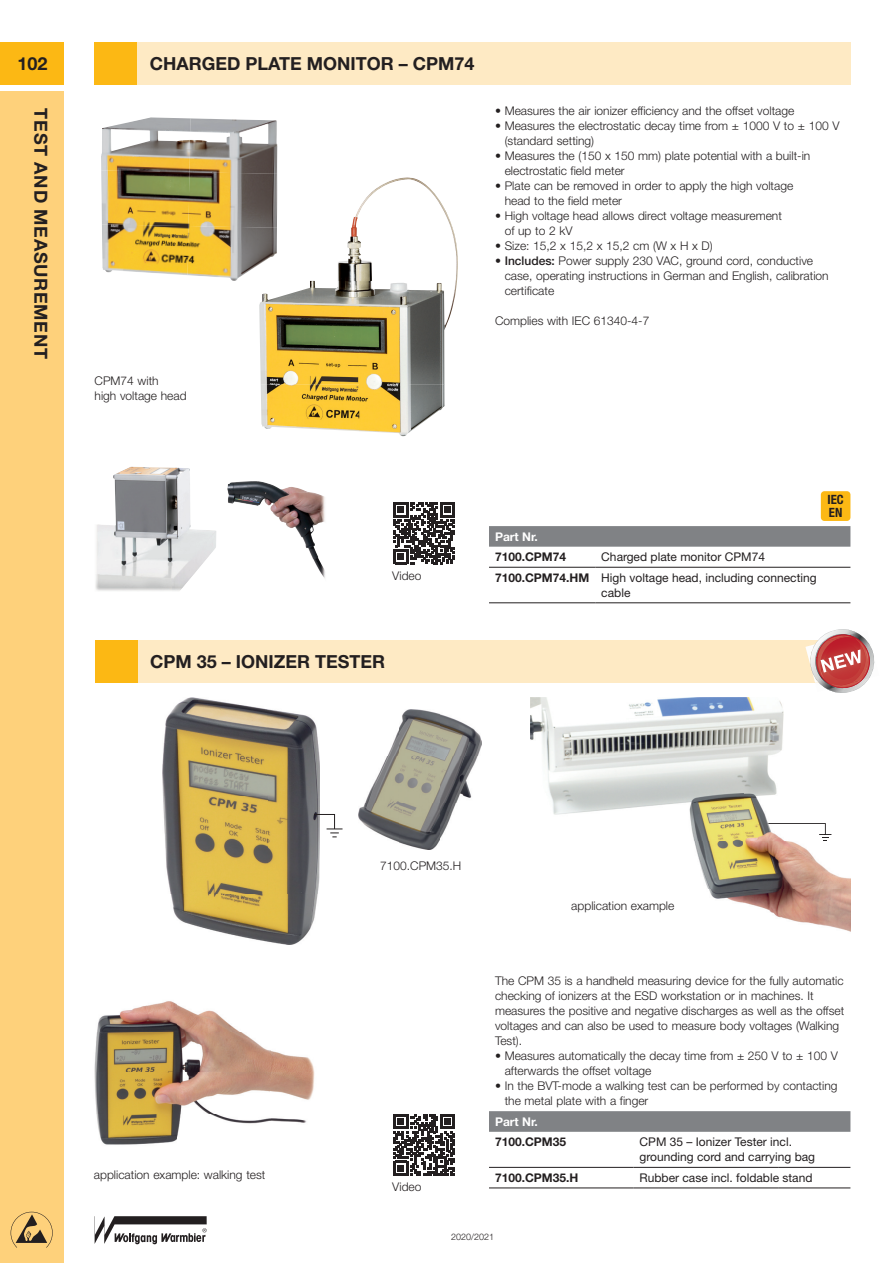
<style>
.page{position:relative;width:893px;height:1263px;background:#fff}
.page>*{position:absolute;margin:0;border:0;box-sizing:border-box;transform-origin:0 0}
.t1{font:700 18px "Helvetica Neue LT Std";color:#231f20}
.t2{font:700 18px "Helvetica Neue LT Std";letter-spacing:.04em;color:#231f20}
.t3{font:700 condensed 12.75px/12.8px "Helvetica Neue LT Std";color:#231f20}
.t4{font:300 12px/15px "Helvetica Neue LT Std";color:#231f20}
.t5{font:12px/20.5px "Helvetica Neue LT Std";color:#231f20}
.t6{font:700 12px "Helvetica Neue LT Std";color:#231f20}
.t7{font:700 12px "Helvetica Neue LT Std";color:#fff}
.t8{font:300 9px "Helvetica Neue LT Std";color:#231f20}
.s1{font-weight:500}
.s2{font-weight:700}
</style>
<div class="page">
<div style="left:0;top:91px;width:64px;height:1172px;background:#fed17b"></div>
<svg style="left:11px;top:1212px;width:42px;height:36px"></svg>
<div style="left:0;top:43px;width:64px;height:42px;background:#fcb814"></div>
<svg style="left:95px;top:1216px;width:112px;height:28px"></svg>
<img style="left:101px;top:117px;width:88px;height:53px">
<img style="left:189px;top:118px;width:89px;height:56px">
<img style="left:101px;top:170px;width:89px;height:54px">
<img style="left:188px;top:172px;width:89px;height:54px">
<img style="left:102px;top:224px;width:87px;height:51px">
<img style="left:187px;top:226px;width:90px;height:55px">
<svg style="left:386px;top:180px;width:7px;height:3px"></svg>
<img style="left:409px;top:178px;width:49px;height:207px">
<img style="left:259px;top:281px;width:100px;height:104px">
<img style="left:359px;top:281px;width:50px;height:155px">
<img style="left:261px;top:384px;width:98px;height:47px">
<img style="left:409px;top:384px;width:35px;height:48px">
<img style="left:95px;top:467px;width:230px;height:124px">
<div style="left:95px;top:43px;width:755px;height:42px;background:#feeac4"></div>
<div style="left:95px;top:43px;width:42px;height:42px;background:#fcb814"></div>
<div style="left:821px;top:491px;width:29px;height:30px;background:#fcb814;border-radius:4px"></div>
<div style="left:95px;top:640px;width:755px;height:43px;background:#feeac4"></div>
<div style="left:95px;top:640px;width:42px;height:43px;background:#fcb814"></div>
<img style="left:163px;top:698px;width:157px;height:246px">
<svg style="left:807px;top:629px;width:68px;height:64px"></svg>
<img style="left:530px;top:698px;width:320px;height:234px">
<svg style="left:767px;top:823px;width:64px;height:18px"></svg>
<img style="left:94px;top:1001px;width:221px;height:144px">
<img style="left:358px;top:710px;width:124px;height:140px">
<svg style="left:313px;top:814px;width:29px;height:23px"></svg>
<svg style="left:489px;top:526px;width:361px;height:21px"></svg>
<hr style="left:489px;top:602px;width:106px;height:1px;background:#231f20">
<hr style="left:595px;top:602px;width:255px;height:1px;background:#231f20">
<hr style="left:489px;top:567px;width:106px;height:1px;background:#231f20">
<hr style="left:595px;top:567px;width:255px;height:1px;background:#231f20">
<svg style="left:489px;top:1111px;width:361px;height:21px"></svg>
<hr style="left:489px;top:1167px;width:145px;height:1px;background:#231f20">
<hr style="left:634px;top:1167px;width:144px;height:1px;background:#231f20">
<hr style="left:778px;top:1167px;width:72px;height:1px;background:#231f20">
<hr style="left:489px;top:1187px;width:145px;height:1px;background:#231f20">
<hr style="left:634px;top:1187px;width:144px;height:1px;background:#231f20">
<hr style="left:778px;top:1187px;width:72px;height:1px;background:#231f20">
<svg style="left:393px;top:502px;width:62px;height:62px"></svg>
<svg style="left:393px;top:1114px;width:62px;height:62px"></svg>
<h1 class="t1" style="left:17px;top:53px;width:32px">102</h1>
<h1 class="t2" style="left:52px;top:108px;width:252px;rotate:90deg">TEST AND MEASUREMENT</h1>
<h1 class="t1" style="left:150px;top:53px;width:326px">CHARGED PLATE MONITOR – CPM74</h1>
<p class="t4" style="left:95px;top:373px;width:94px">CPM74 with<br>high voltage head</p>
<p class="t4" style="left:495px;top:103px;width:301px">• Measures the air ionizer efficiency and the offset voltage</p>
<p class="t4" style="left:505px;top:118px;width:336px;text-indent:-10px">• Measures the electrostatic decay time from ± 1000 V to ± 100 V (standard setting)</p>
<p class="t4" style="left:505px;top:148px;width:307px;text-indent:-10px">• Measures the (150 x 150 mm) plate potential with a built-in electrostatic field meter</p>
<p class="t4" style="left:505px;top:178px;width:290px;text-indent:-10px">• Plate can be removed in order to apply the high voltage head to the field meter</p>
<p class="t4" style="left:505px;top:208px;width:279px;text-indent:-10px">• High voltage head allows direct voltage measurement of up to 2 kV</p>
<p class="t4" style="left:495px;top:238px;width:219px">• Size: 15,2 x 15,2 x 15,2 cm (W x H x D)</p>
<p class="t4" style="left:505px;top:253px;width:325px;text-indent:-10px"><span class="s1">• Includes:</span> Power supply 230 VAC, ground cord, conductive case, operating instructions in German and English, calibration certificate</p>
<p class="t4" style="left:495px;top:313px;width:156px">Complies with IEC 61340-4-7</p>
<p class="t4" style="left:392px;top:568px;width:31px">Video</p>
<h1 class="t1" style="left:150px;top:650px;width:236px">CPM 35 – IONIZER TESTER</h1>
<p class="t7" style="left:495px;top:529px;width:44px">Part Nr.</p>
<p class="t6" style="left:495px;top:549px;width:73px">7100.CPM74</p>
<p class="t5" style="left:495px;top:546px;width:323px;text-indent:106px">Charged plate monitor CPM74<br><span class="s2">7100.CPM74.HM</span> High voltage head, including connecting</p>
<p class="t5" style="left:601px;top:582px;width:31px">cable</p>
<p class="t3" style="left:827px;top:493px;width:18px">IEC<br>EN</p>
<p class="t4" style="left:94px;top:1167px;width:173px">application example: walking test</p>
<p class="t4" style="left:380px;top:858px;width:83px">7100.CPM35.H</p>
<p class="t4" style="left:392px;top:1178px;width:31px">Video</p>
<p class="t4" style="left:571px;top:898px;width:105px">application example</p>
<p class="t4" style="left:495px;top:973px;width:351px">The CPM 35 is a handheld measuring device for the fully automatic checking of ionizers at the ESD workstation or in machines. It measures the positive and negative discharges as well as the offset voltages and can also be used to measure body voltages (Walking Test).</p>
<p class="t4" style="left:505px;top:1048px;width:335px;text-indent:-10px">• Measures automatically the decay time from ± 250 V to ± 100 V afterwards the offset voltage</p>
<p class="t4" style="left:505px;top:1078px;width:334px;text-indent:-10px">• In the BVT-mode a walking test can be performed by contacting the metal plate with a finger</p>
<p class="t7" style="left:495px;top:1114px;width:44px">Part Nr.</p>
<p class="t6" style="left:495px;top:1135px;width:73px">7100.CPM35</p>
<p class="t5" style="left:640px;top:1134px;width:177px;line-height:15px">CPM 35 – Ionizer Tester incl. grounding cord and carrying bag</p>
<p class="t6" style="left:495px;top:1170px;width:85px">7100.CPM35.H</p>
<p class="t5" style="left:640px;top:1167px;width:174px">Rubber case incl. foldable stand</p>
<p class="t8" style="left:451px;top:1231px;width:45px">2020/2021</p>
</div>
